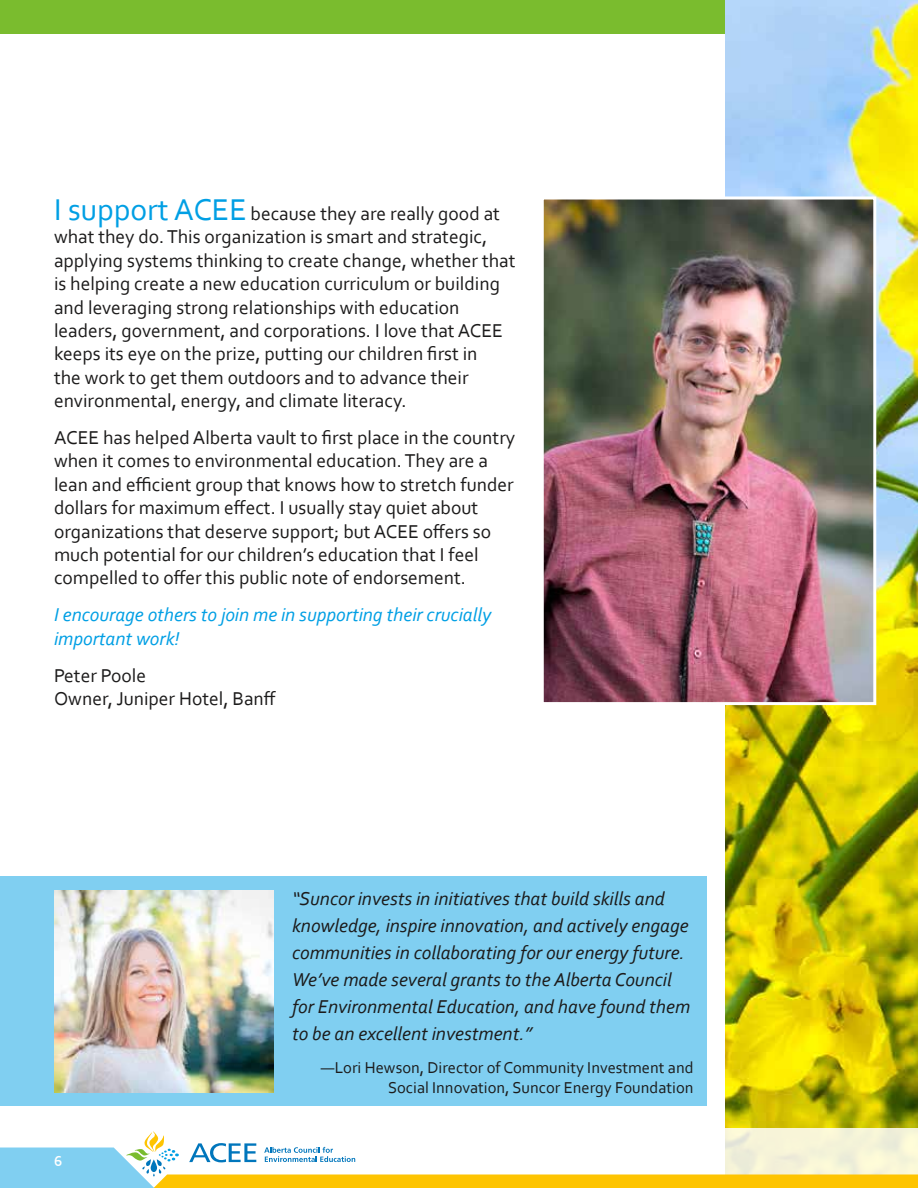
<style>
.page{position:relative;width:918px;height:1188px;background:#fff}
.page>*{position:absolute;margin:0;border:0;box-sizing:border-box;transform-origin:0 0}
.t1{font:19.5px/23.4px "Corbel";color:#1c1b1b}
.t2{font:italic 19.5px/27px "Corbel";color:#1c1b1b}
.t3{font:italic 19.5px/23.4px "Corbel";color:#009fe4}
.t4{font:16.5px/19.8px "Corbel";color:#1c1b1b;text-align:right}
.t5{font:700 15px "Corbel";color:#fff}
.s1{font-size:31.5px;color:#009fe4}
</style>
<div class="page">
<div style="left:0;top:0;width:918px;height:34px;background:#7abc2e"></div>
<img style="left:725px;top:0;width:193px;height:1128px">
<div style="left:0;top:877px;width:707px;height:229px;background:#80cff1"></div>
<img style="left:54px;top:890px;width:220px;height:203px">
<img style="left:545px;top:200px;width:327px;height:501px">
<div style="left:541px;top:196px;width:335px;height:509px;border:3px solid #fff"></div>
<svg style="left:725px;top:1128px;width:193px;height:3px"></svg>
<svg style="left:0;top:1131px;width:918px;height:57px"></svg>
<p class="t1" style="left:54px;top:201px;width:463px"><span class="s1">I support ACEE</span> because they are really good at what they do. This organization is smart and strategic, applying systems thinking to create change, whether that is helping create a new education curriculum or building and leveraging strong relationships with education leaders, government, and corporations. I love that ACEE keeps its eye on the prize, putting our children first in<br>the work to get them outdoors and to advance their environmental, energy, and climate literacy.</p>
<p class="t1" style="left:54px;top:425px;width:463px">ACEE has helped Alberta vault to first place in the country when it comes to environmental education. They are a lean and efficient group that knows how to stretch funder dollars for maximum effect. I usually stay quiet about organizations that deserve support; but ACEE offers so much potential for our children’s education that I feel compelled to offer this public note of endorsement.</p>
<p class="t3" style="left:54px;top:603px;width:439px">I encourage others to join me in supporting their crucially important work!</p>
<p class="t1" style="left:54px;top:663px;width:224px">Peter Poole<br>Owner, Juniper Hotel, Banff</p>
<p class="t5" style="left:54px;top:1152px;width:10px">6</p>
<p class="t2" style="left:292px;top:884px;width:400px">“Suncor invests in initiatives that build skills and knowledge, inspire innovation, and actively engage communities in collaborating for our energy future.<br>We’ve made several grants to the Alberta Council for Environmental Education, and have found them to be an excellent investment.”</p>
<p class="t4" style="left:321px;top:1057px;width:374px">—Lori Hewson, Director of Community Investment and<br>Social Innovation, Suncor Energy Foundation</p>
</div>
